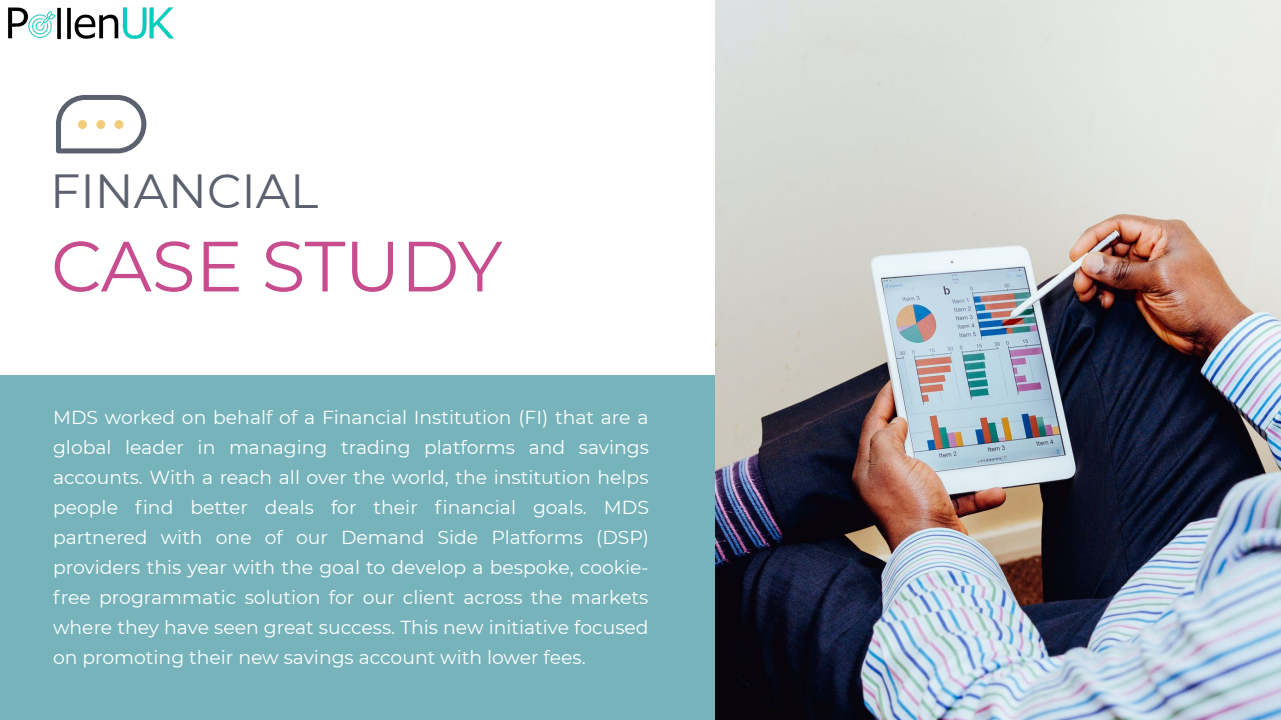
<style>
.page{position:relative;width:1281px;height:720px;background:#fff}
.page>*{position:absolute;margin:0;border:0;box-sizing:border-box;transform-origin:0 0}
.t1{font:71px "Montserrat";letter-spacing:-.01em;color:#c74d8e}
.t2{font:47.88px "Montserrat";color:#5b616f}
.t3{font:18.75px/30px "Montserrat";color:#fff;text-align:justify}
</style>
<div class="page">
<div style="left:0;top:0;width:1280px;height:720px;background:#76b3ba"></div>
<img style="left:715px;top:0;width:565px;height:720px">
<div style="left:0;top:0;width:714px;height:375px;background:#fff"></div>
<svg style="left:56px;top:94px;width:91px;height:60px"></svg>
<div style="left:78px;top:120px;width:9px;height:9px;background:#f2cc7b;border-radius:50%"></div>
<div style="left:96px;top:120px;width:9px;height:9px;background:#f2cc7b;border-radius:50%"></div>
<div style="left:114px;top:120px;width:9px;height:9px;background:#f2cc7b;border-radius:50%"></div>
<img style="left:8px;top:7px;width:166px;height:33px">
<h2 class="t2" style="left:50px;top:162px;width:269px">FINANCIAL</h2>
<h1 class="t1" style="left:51px;top:223px;width:453px">CASE STUDY</h1>
<p class="t3" style="left:53px;top:402px;width:597px">MDS worked on behalf of a Financial Institution (FI) that are a global leader in managing trading platforms and savings accounts. With a reach all over the world, the institution helps people fi nd better deals for their fi nancial goals. MDS partnered with one of our Demand Side Platforms (DSP) providers this year with the goal to develop a bespoke, cookie&shy;free programmatic solution for our client across the markets where they have seen great success. This new initiative focused on promoting their new savings account with lower fees.</p>
</div>
